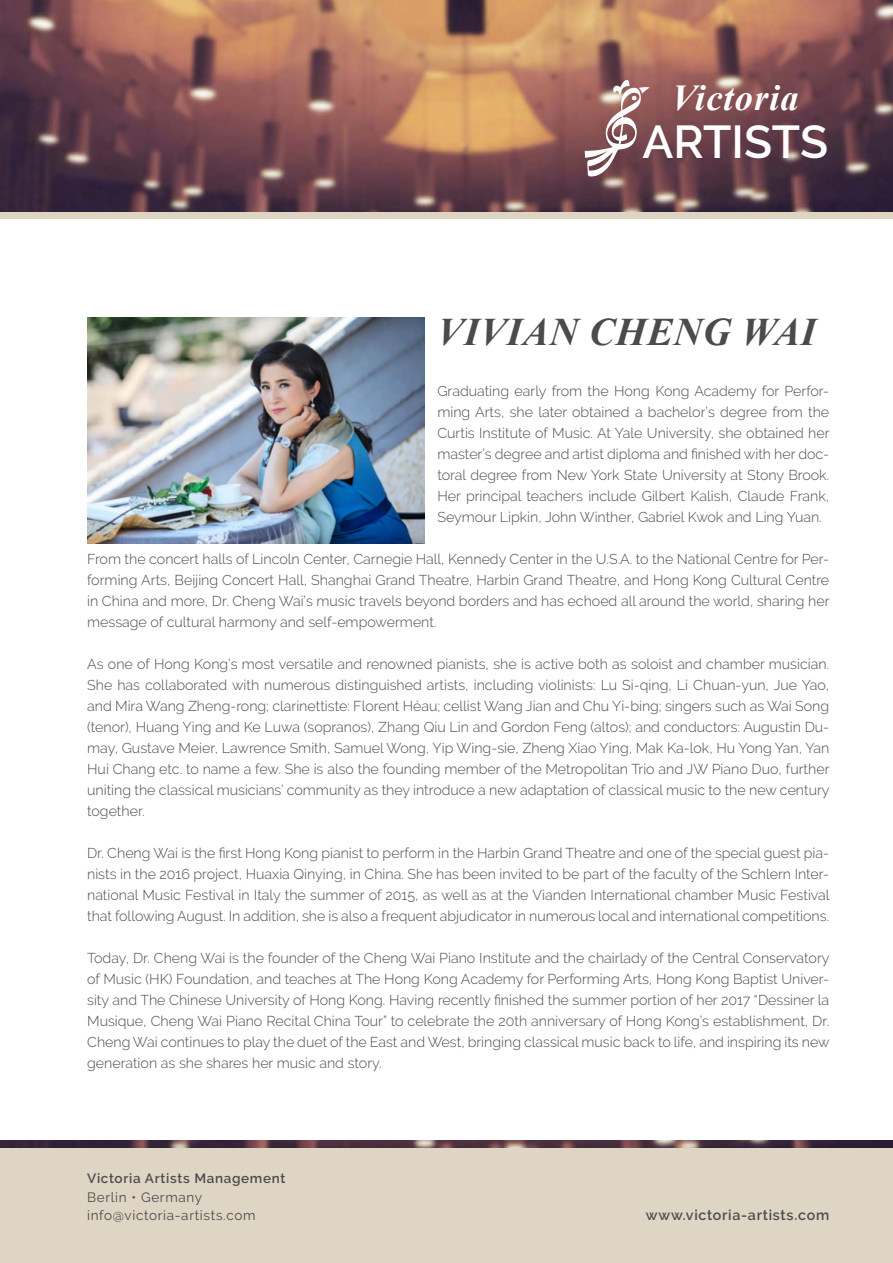
<style>
.page{position:relative;width:893px;height:1263px;background:#fff}
.page>*{position:absolute;margin:0;border:0;box-sizing:border-box;transform-origin:0 0}
.t1{font:600 45.9px "Raleway";color:#fff}
.t2{font:italic 700 39px "Times New Roman";letter-spacing:.02em;color:#4b4b4d}
.t3{font:italic 700 36.45px "Times New Roman";letter-spacing:.03em;color:#fff}
.t4{font:300 14.25px/21px "Raleway";color:#4b4b4d;text-align:justify}
.t5{font:600 14.25px "Raleway";letter-spacing:.05em;color:#4b4b4d}
.t6{font:13.5px/18px "Raleway";letter-spacing:.05em;color:#4b4b4d}
.t7{font:600 13.5px "Raleway";letter-spacing:.05em;color:#4b4b4d}
</style>
<div class="page">
<img style="left:0;top:0;width:893px;height:213px">
<img style="left:0;top:1141px;width:893px;height:7px">
<div style="left:0;top:1148px;width:893px;height:115px;background:#ded5c4"></div>
<div style="left:0;top:213px;width:893px;height:6px;background:#ddd4c2"></div>
<svg style="left:585px;top:79px;width:65px;height:98px"></svg>
<img style="left:87px;top:318px;width:338px;height:225px">
<h3 class="t3" style="left:672px;top:73px;width:129px">Victoria</h3>
<h1 class="t1" style="left:642px;top:115px;width:187px">ARTISTS</h1>
<h2 class="t2" style="left:437px;top:305px;width:380px">VIVIAN CHENG WAI</h2>
<p class="t4" style="left:437px;top:380px;width:394px">Graduating early from the Hong Kong Academy for Perfor&shy;ming Arts, she later obtained a bachelor’s degree from the Curtis Institute of Music. At Yale University, she obtained her master’s degree and artist diploma and finished with her doc&shy;toral degree from New York State University at Stony Brook.<br>Her principal teachers include Gilbert Kalish, Claude Frank, Seymour Lipkin, John Winther, Gabriel Kwok and Ling Yuan.</p>
<p class="t4" style="left:87px;top:549px;width:744px">From the concert halls of Lincoln Center, Carnegie Hall, Kennedy Center in the U.S.A. to the National Centre for Per&shy;forming Arts, Beijing Concert Hall, Shanghai Grand Theatre, Harbin Grand Theatre, and Hong Kong Cultural Centre in China and more, Dr. Cheng Wai’s music travels beyond borders and has echoed all around the world, sharing her message of cultural harmony and self-empowerment.</p>
<p class="t4" style="left:87px;top:654px;width:744px">As one of Hong Kong’s most versatile and renowned pianists, she is active both as soloist and chamber musician.<br>She has collaborated with numerous distinguished artists, including violinists: Lu Si-qing, Li Chuan-yun, Jue Yao, and Mira Wang Zheng-rong; clarinettiste: Florent Héau; cellist Wang Jian and Chu Yi-bing; singers such as Wai Song (tenor), Huang Ying and Ke Luwa (sopranos), Zhang Qiu Lin and Gordon Feng (altos); and conductors: Augustin Du&shy;may, Gustave Meier, Lawrence Smith, Samuel Wong, Yip Wing-sie, Zheng Xiao Ying, Mak Ka-lok, Hu Yong Yan, Yan Hui Chang etc. to name a few. She is also the founding member of the Metropolitan Trio and JW Piano Duo, further uniting the classical musicians’ community as they introduce a new adaptation of classical music to the new century together.</p>
<p class="t4" style="left:87px;top:843px;width:744px">Dr. Cheng Wai is the first Hong Kong pianist to perform in the Harbin Grand Theatre and one of the special guest pia&shy;nists in the 2016 project, Huaxia Qinying, in China. She has been invited to be part of the faculty of the Schlern Inter&shy;national Music Festival in Italy the summer of 2015, as well as at the Vianden International chamber Music Festival that following August. In addition, she is also a frequent abjudicator in numerous local and international competitions.</p>
<p class="t4" style="left:87px;top:948px;width:744px">Today, Dr. Cheng Wai is the founder of the Cheng Wai Piano Institute and the chairlady of the Central Conservatory of Music (HK) Foundation, and teaches at The Hong Kong Academy for Performing Arts, Hong Kong Baptist Univer&shy;sity and The Chinese University of Hong Kong. Having recently finished the summer portion of her 2017 “Dessiner la Musique, Cheng Wai Piano Recital China Tour” to celebrate the 20th anniversary of Hong Kong’s establishment, Dr.<br>Cheng Wai continues to play the duet of the East and West, bringing classical music back to life, and inspiring its new generation as she shares her music and story.</p>
<p class="t7" style="left:87px;top:1170px;width:200px">Victoria Artists Management</p>
<p class="t6" style="left:87px;top:1188px;width:170px">Berlin • Germany info@victoria-artists.com</p>
<p class="t5" style="left:646px;top:1206px;width:185px">www.victoria-artists.com</p>
</div>
